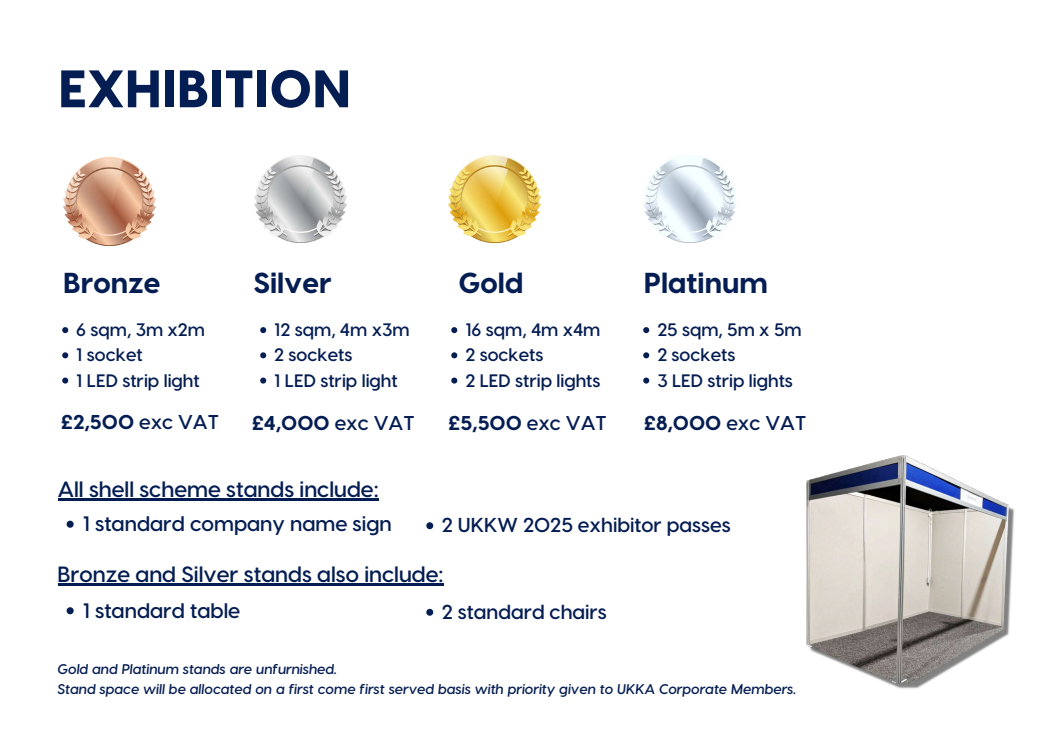
<style>
.page{position:relative;width:1053px;height:745px;background:#fff}
.page>*{position:absolute;margin:0;border:0;box-sizing:border-box;transform-origin:0 0}
.t1{font:800 52.6px "Visby CF";color:#041d52}
.t2{font:800 28.8px "Visby CF";color:#041d52}
.t3{font:600 22px "Visby CF";color:#041d52}
.t4{font:600 20.84px "Visby CF";color:#041d52}
.t5{font:600 20.12px "Visby CF";color:#041d52}
.t6{font:800 20px "Visby CF";color:#041d52}
.t7{font:600 18px/25.2px "Visby CF";color:#041d52}
.t8{font:italic 600 14px/19.5px "Visby CF";color:#041d52}
.s1{font-weight:600}
</style>
<div class="page">
<img style="left:63px;top:158px;width:92px;height:87px">
<img style="left:254px;top:155px;width:92px;height:87px">
<img style="left:448px;top:155px;width:93px;height:87px">
<img style="left:644px;top:156px;width:92px;height:86px">
<img style="left:806px;top:455px;width:208px;height:234px">
<svg style="left:67px;top:520px;width:7px;height:7px"></svg>
<hr style="left:58px;top:498px;width:321px;height:2px;background:#041d52">
<svg style="left:62px;top:327px;width:6px;height:6px"></svg>
<svg style="left:62px;top:352px;width:6px;height:6px"></svg>
<svg style="left:62px;top:377px;width:6px;height:6px"></svg>
<svg style="left:260px;top:327px;width:6px;height:6px"></svg>
<svg style="left:260px;top:352px;width:6px;height:6px"></svg>
<svg style="left:260px;top:377px;width:6px;height:6px"></svg>
<svg style="left:451px;top:327px;width:6px;height:6px"></svg>
<svg style="left:451px;top:352px;width:6px;height:6px"></svg>
<svg style="left:451px;top:377px;width:6px;height:6px"></svg>
<svg style="left:643px;top:327px;width:6px;height:6px"></svg>
<svg style="left:643px;top:352px;width:6px;height:6px"></svg>
<svg style="left:643px;top:377px;width:6px;height:6px"></svg>
<svg style="left:426px;top:522px;width:7px;height:6px"></svg>
<svg style="left:67px;top:607px;width:7px;height:6px"></svg>
<hr style="left:58px;top:582px;width:385px;height:2px;background:#041d52">
<svg style="left:426px;top:608px;width:7px;height:7px"></svg>
<h1 class="t1" style="left:58px;top:54px;width:294px">EXHIBITION</h1>
<h2 class="t2" style="left:63px;top:264px;width:99px">Bronze</h2>
<h2 class="t2" style="left:253px;top:264px;width:80px">Silver</h2>
<h2 class="t2" style="left:458px;top:264px;width:66px">Gold</h2>
<p class="t7" style="left:76px;top:316px;width:130px">6 sqm, 3m x2m<br>1 socket<br>1 LED strip light</p>
<p class="t7" style="left:274px;top:316px;width:137px">12 sqm, 4m x3m<br>2 sockets<br>1 LED strip light</p>
<p class="t7" style="left:465px;top:316px;width:137px">16 sqm, 4m x4m<br>2 sockets<br>2 LED strip lights</p>
<h2 class="t2" style="left:644px;top:264px;width:126px">Platinum</h2>
<p class="t7" style="left:657px;top:316px;width:146px">25 sqm, 5m x 5m<br>2 sockets<br>3 LED strip lights</p>
<p class="t6" style="left:61px;top:409px;width:159px">£2,500 <span class="s1">exc VAT</span></p>
<p class="t6" style="left:252px;top:409px;width:164px">£4,000 <span class="s1">exc VAT</span></p>
<p class="t6" style="left:448px;top:409px;width:160px">£5,500 <span class="s1">exc VAT</span></p>
<p class="t6" style="left:644px;top:409px;width:164px">£8,000 <span class="s1">exc VAT</span></p>
<p class="t3" style="left:58px;top:474px;width:322px">All shell scheme stands include:</p>
<p class="t4" style="left:83px;top:510px;width:310px">1 standard company name sign</p>
<p class="t5" style="left:442px;top:511px;width:290px">2 UKKW 2025 exhibitor passes</p>
<p class="t3" style="left:58px;top:559px;width:387px">Bronze and Silver stands also include:</p>
<p class="t4" style="left:83px;top:596px;width:159px">1 standard table</p>
<p class="t5" style="left:442px;top:598px;width:166px">2 standard chairs</p>
<p class="t8" style="left:58px;top:658px;width:740px">Gold and Platinum stands are unfurnished.<br>Stand space will be allocated on a first come first served basis with priority given to UKKA Corporate Members.</p>
</div>
